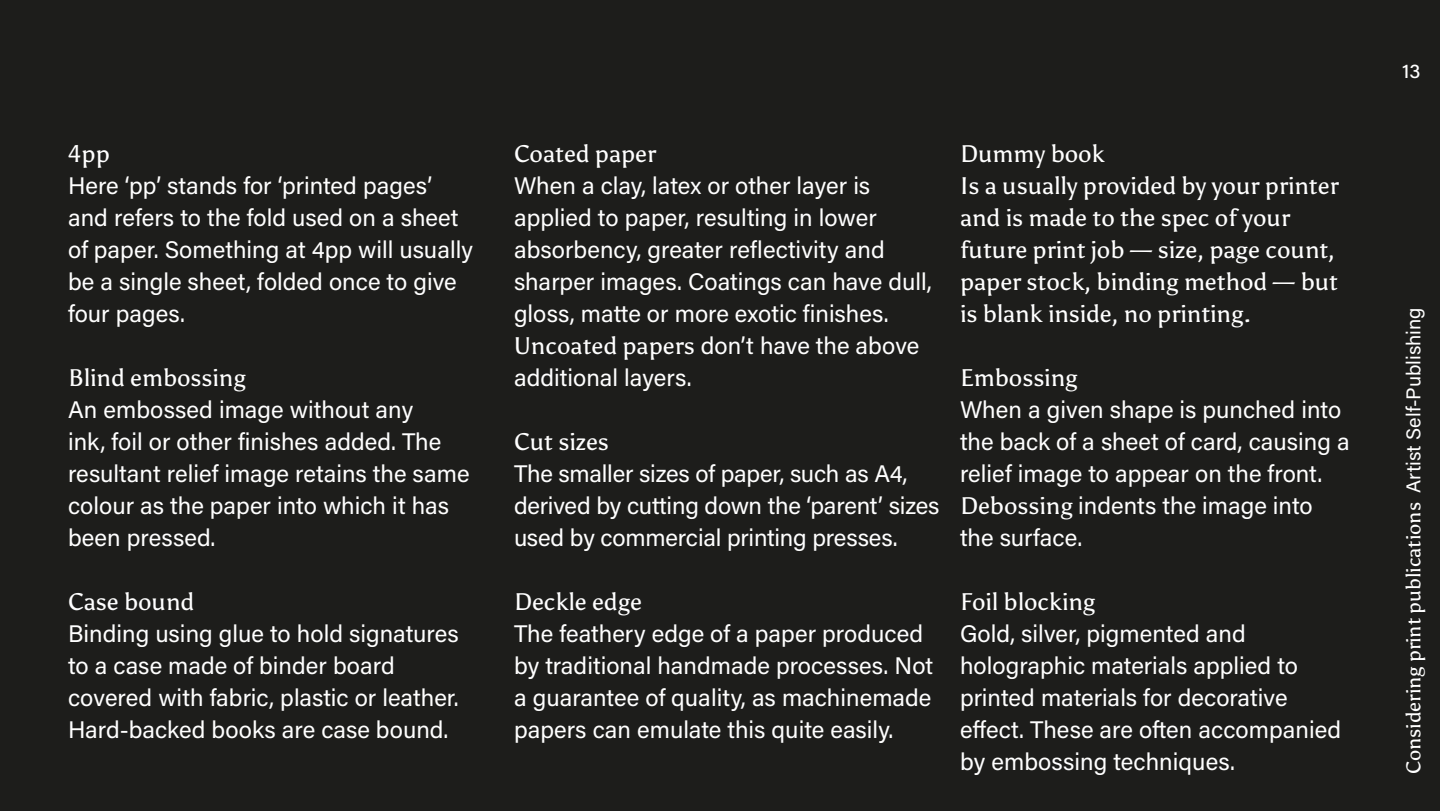
<style>
.page{position:relative;width:1440px;height:811px;background:#1d1d1b}
.page>*{position:absolute;margin:0;border:0;box-sizing:border-box;transform-origin:0 0}
.t1{font:24px/32px "Acumin Variable Concept";letter-spacing:.02em;color:#fff}
.t2{font:24px/32px "Asul";color:#fff}
.t3{font:20px "Asul";color:#fff}
.t4{font:20px "Acumin Variable Concept";color:#fff}
.s1{font-family:"Asul"}
.s2{font-family:"Acumin Variable Concept"}
</style>
<div class="page">
<p class="t2" style="left:68px;top:138px;width:43px">4pp</p>
<p class="t1" style="left:68px;top:169px;width:406px">Here ‘pp’ stands for ‘printed pages’ and refers to the fold used on a sheet of paper. Something at 4pp will usually be a single sheet, folded once to give four pages.</p>
<p class="t2" style="left:68px;top:362px;width:179px">Blind embossing</p>
<p class="t1" style="left:68px;top:393px;width:403px">An embossed image without any<br>ink, foil or other finishes added. The resultant relief image retains the same colour as the paper into which it has been pressed.</p>
<p class="t2" style="left:68px;top:586px;width:128px">Case bound</p>
<p class="t1" style="left:68px;top:617px;width:392px">Binding using glue to hold signatures to a case made of binder board covered with fabric, plastic or leather.<br>Hard-backed books are case bound.</p>
<p class="t2" style="left:514px;top:138px;width:144px">Coated paper</p>
<p class="t1" style="left:514px;top:169px;width:418px">When a clay, latex or other layer is applied to paper, resulting in lower absorbency, greater reflectivity and sharper images. Coatings can have dull, gloss, matte or more exotic finishes.<br><span class="s1">Uncoated papers</span> don’t have the above additional layers.</p>
<p class="t2" style="left:514px;top:426px;width:96px">Cut sizes</p>
<p class="t1" style="left:514px;top:457px;width:426px">The smaller sizes of paper, such as A4, derived by cutting down the ‘parent’ sizes used by commercial printing presses.</p>
<p class="t2" style="left:514px;top:586px;width:129px">Deckle edge</p>
<p class="t1" style="left:514px;top:617px;width:420px">The feathery edge of a paper produced by traditional handmade processes. Not a guarantee of quality, as machinemade papers can emulate this quite easily.</p>
<p class="t2" style="left:960px;top:138px;width:380px">Dummy book<br>Is a usually provided by your printer and is made to the spec of your future print job — size, page count, paper stock, binding method — but is blank inside, no printing.</p>
<p class="t2" style="left:960px;top:362px;width:119px">Embossing</p>
<p class="t1" style="left:960px;top:393px;width:391px">When a given shape is punched into the back of a sheet of card, causing a relief image to appear on the front.<br><span class="s1">Debossing</span> indents the image into the surface.</p>
<p class="t2" style="left:960px;top:586px;width:137px">Foil blocking</p>
<p class="t1" style="left:960px;top:616px;width:382px">Gold, silver, pigmented and holographic materials applied to printed materials for decorative effect. These are often accompanied by embossing techniques.</p>
<p class="t4" style="left:1402px;top:58px;width:20px">13</p>
<p class="t3" style="left:1401px;top:774px;width:468px;rotate:-90deg">Considering print publications <span class="s2">Artist Self-Publishing</span></p>
</div>
